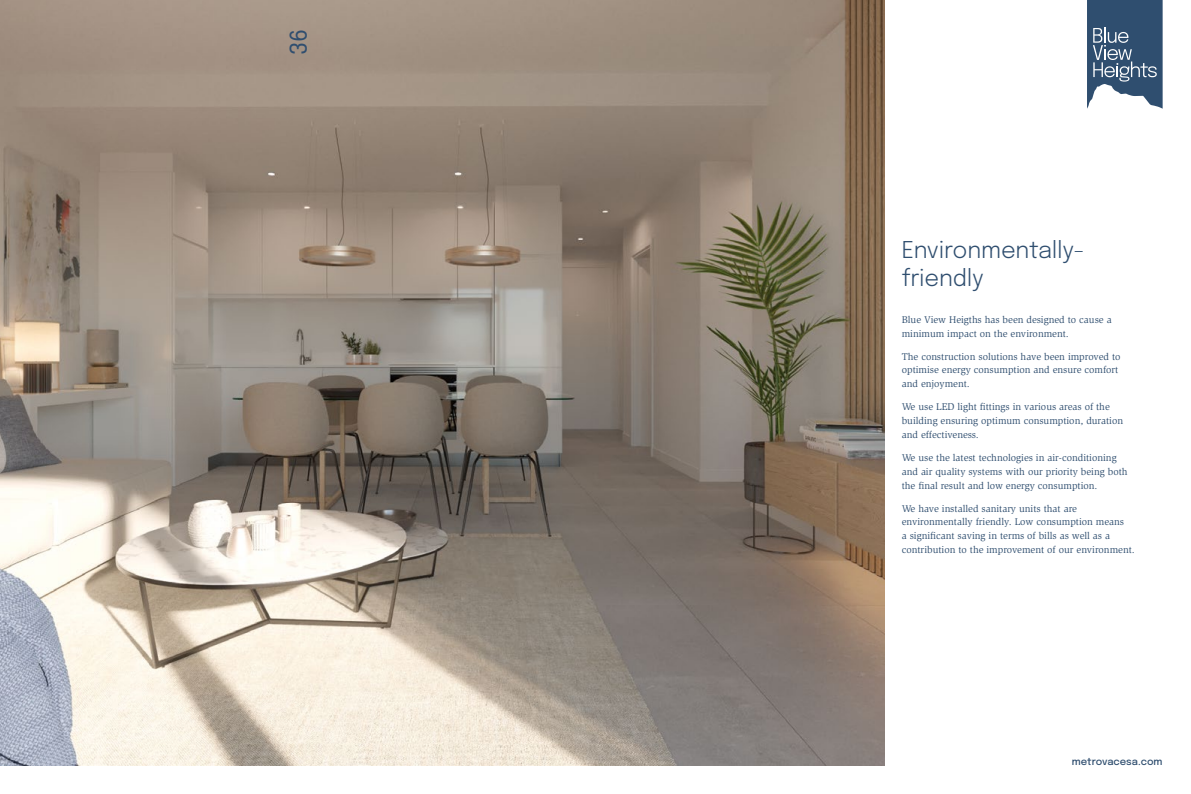
<style>
.page{position:relative;width:1191px;height:794px;background:#fff}
.page>*{position:absolute;margin:0;border:0;box-sizing:border-box;transform-origin:0 0}
.t1{font:300 23px/27.6px "Epilogue";letter-spacing:-.01em;color:#2f4e6f}
.t2{font:23px "Epilogue";color:#2f4e6f}
.t3{font:10px/13.8px "Slimbach Std";color:#2f4e6f}
.t4{font:500 10px "Epilogue";color:#2f4e6f}
</style>
<div class="page">
<img style="left:0;top:0;width:884px;height:765px">
<svg style="left:1087px;top:0;width:75px;height:109px"></svg>
<h1 class="t2" style="left:282px;top:55px;width:28px;rotate:-90deg">36</h1>
<h1 class="t1" style="left:901px;top:235px;width:185px">Environmentally&shy;friendly</h1>
<p class="t3" style="left:901px;top:313px;width:211px">Blue View Heigths has been designed to cause a minimum impact on the environment.</p>
<p class="t3" style="left:901px;top:349px;width:220px">The construction solutions have been improved to optimise energy consumption and ensure comfort and enjoyment.</p>
<p class="t3" style="left:901px;top:400px;width:223px">We use LED light fittings in various areas of the building ensuring optimum consumption, duration and effectiveness.</p>
<p class="t3" style="left:901px;top:451px;width:227px">We use the latest technologies in air-conditioning and air quality systems with our priority being both the final result and low energy consumption.</p>
<p class="t3" style="left:901px;top:501px;width:235px">We have installed sanitary units that are environmentally friendly. Low consumption means<br>a significant saving in terms of bills as well as a contribution to the improvement of our environment.</p>
<p class="t4" style="left:1071px;top:754px;width:92px">metrovacesa.com</p>
</div>
